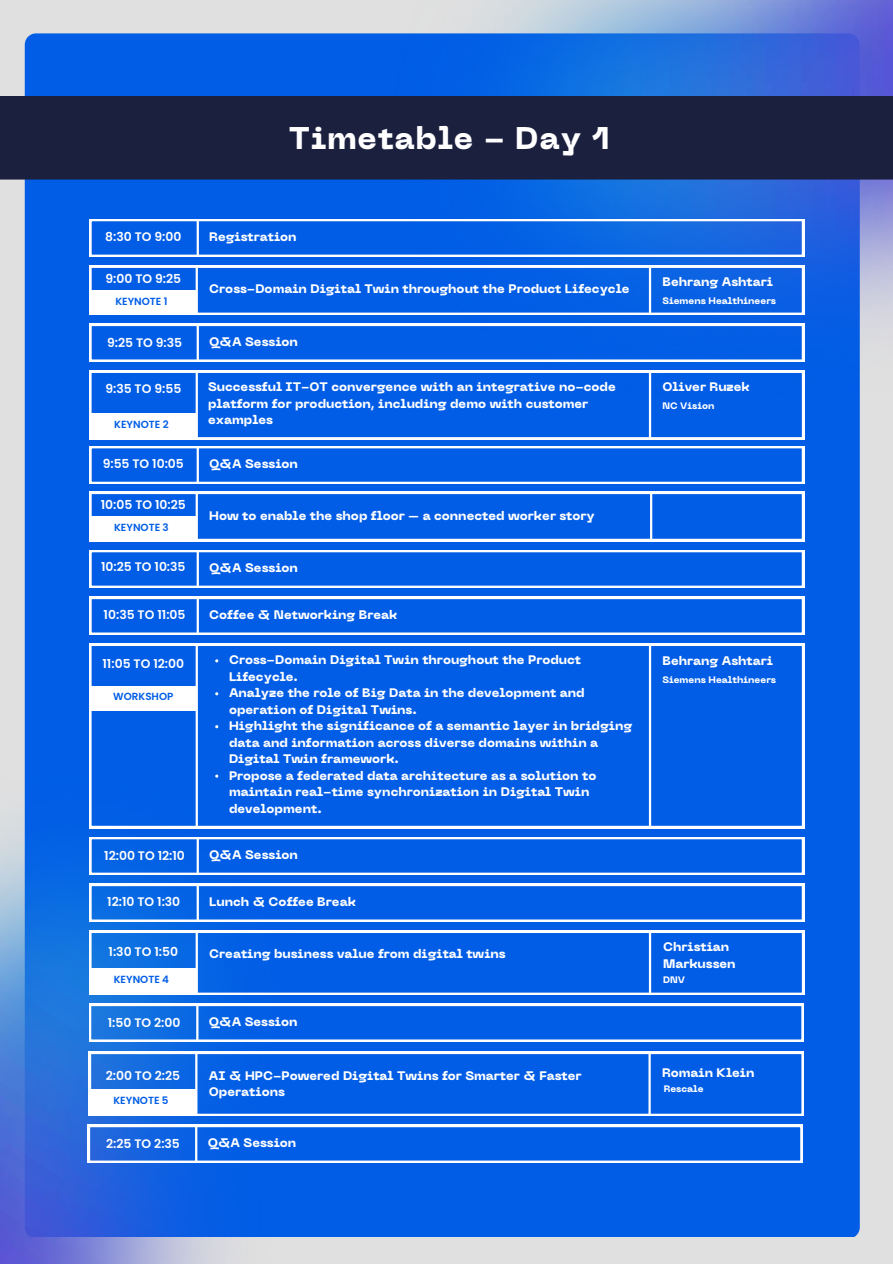
<style>
.page{position:relative;width:893px;height:1264px;background:#fff}
.page>*{position:absolute;margin:0;border:0;box-sizing:border-box;transform-origin:0 0}
.t1{font:800 31.2px "PP Neue Machina";letter-spacing:.025em;color:#fff}
.t2{font:800 12.3px/16.5px "PP Neue Machina";color:#fff}
.t3{font:600 12.3px "Poppins";color:#fff}
.t4{font:600 10.35px "Poppins";color:#015de6}
.t5{font:800 9.3px "PP Neue Machina";color:#fff}
</style>
<div class="page">
<div style="left:0;top:0;width:892px;height:1263px;background:#e0e0e0"></div>
<div style="left:25px;top:33px;width:834px;height:1203px;background:#015de6"></div>
<img style="left:396px;top:0;width:496px;height:396px">
<img style="left:0;top:642px;width:547px;height:621px">
<div style="left:0;top:96px;width:892px;height:83px;background:#1c203f"></div>
<svg style="left:89px;top:266px;width:715px;height:49px;background:#1a6de7"></svg>
<hr style="left:196px;top:267px;width:2px;height:48px;background:#fff">
<div style="left:89px;top:290px;width:108px;height:25px;background:#fff"></div>
<hr style="left:649px;top:267px;width:2px;height:48px;background:#fff">
<svg style="left:89px;top:219px;width:715px;height:38px;background:#2775e7"></svg>
<hr style="left:197px;top:219px;width:2px;height:38px;background:#fff">
<svg style="left:89px;top:324px;width:715px;height:38px;background:#2272e8"></svg>
<hr style="left:197px;top:324px;width:2px;height:38px;background:#fff">
<svg style="left:89px;top:371px;width:715px;height:68px;background:#1167e7"></svg>
<hr style="left:196px;top:372px;width:2px;height:67px;background:#fff">
<div style="left:89px;top:413px;width:108px;height:24px;background:#fff"></div>
<hr style="left:649px;top:371px;width:2px;height:68px;background:#fff">
<svg style="left:89px;top:492px;width:715px;height:49px;background:#196ce8"></svg>
<hr style="left:196px;top:493px;width:2px;height:48px;background:#fff">
<div style="left:89px;top:516px;width:108px;height:25px;background:#fff"></div>
<svg style="left:89px;top:550px;width:715px;height:38px;background:#2171e9"></svg>
<hr style="left:197px;top:550px;width:2px;height:38px;background:#fff">
<svg style="left:89px;top:597px;width:715px;height:37px;background:#1b6ee8"></svg>
<hr style="left:197px;top:597px;width:2px;height:37px;background:#fff">
<div style="left:89px;top:643px;width:715px;height:185px;background:#015de6"></div>
<hr style="left:196px;top:645px;width:2px;height:183px;background:#fff">
<div style="left:89px;top:685px;width:108px;height:25px;background:#fff"></div>
<hr style="left:649px;top:644px;width:2px;height:184px;background:#fff">
<svg style="left:89px;top:837px;width:715px;height:37px;background:#1c6ee8"></svg>
<hr style="left:197px;top:837px;width:2px;height:37px;background:#fff">
<svg style="left:89px;top:883px;width:715px;height:38px;background:#2273e8"></svg>
<hr style="left:197px;top:883px;width:2px;height:38px;background:#fff">
<svg style="left:89px;top:930px;width:715px;height:64px;background:#156be7"></svg>
<hr style="left:196px;top:932px;width:2px;height:62px;background:#fff">
<div style="left:89px;top:968px;width:108px;height:25px;background:#fff"></div>
<hr style="left:649px;top:932px;width:2px;height:62px;background:#fff">
<svg style="left:89px;top:1003px;width:714px;height:38px;background:#2374e8"></svg>
<hr style="left:196px;top:1003px;width:2px;height:38px;background:#fff">
<svg style="left:89px;top:1051px;width:714px;height:64px;background:#166ae7"></svg>
<hr style="left:195px;top:1053px;width:2px;height:62px;background:#fff">
<div style="left:89px;top:1089px;width:108px;height:25px;background:#fff"></div>
<hr style="left:648px;top:1053px;width:2px;height:62px;background:#fff">
<svg style="left:88px;top:1124px;width:714px;height:38px;background:#2472e8"></svg>
<hr style="left:195px;top:1124px;width:2px;height:38px;background:#fff">
<svg style="left:89px;top:446px;width:715px;height:38px;background:#2171e9"></svg>
<hr style="left:197px;top:446px;width:2px;height:38px;background:#fff">
<hr style="left:650px;top:492px;width:2px;height:49px;background:#fff">
<h1 class="t1" style="left:289px;top:126px;width:322px">Timetable - Day 1</h1>
<p class="t3" style="left:105px;top:228px;width:78px">8:30 TO 9:00</p>
<p class="t2" style="left:209px;top:230px;width:89px">Registration</p>
<p class="t3" style="left:105px;top:270px;width:77px">9:00 TO 9:25</p>
<p class="t4" style="left:115px;top:294px;width:54px">KEYNOTE 1</p>
<p class="t2" style="left:209px;top:282px;width:422px">Cross-Domain Digital Twin throughout the Product Lifecycle</p>
<p class="t3" style="left:107px;top:333px;width:77px">9:25 TO 9:35</p>
<p class="t2" style="left:209px;top:334px;width:90px">Q&amp;A Session</p>
<p class="t3" style="left:105px;top:380px;width:77px">9:35 TO 9:55</p>
<p class="t2" style="left:208px;top:380px;width:409px">Successful IT-OT convergence with an integrative no-code platform for production, including demo with customer</p>
<p class="t4" style="left:114px;top:417px;width:56px">KEYNOTE 2</p>
<p class="t2" style="left:208px;top:413px;width:66px">examples</p>
<p class="t3" style="left:103px;top:455px;width:83px">9:55 TO 10:05</p>
<p class="t2" style="left:209px;top:457px;width:90px">Q&amp;A Session</p>
<p class="t2" style="left:662px;top:275px;width:112px">Behrang Ashtari</p>
<p class="t5" style="left:662px;top:297px;width:115px">Siemens Healthineers</p>
<p class="t2" style="left:662px;top:380px;width:89px">Oliver Ruzek</p>
<p class="t5" style="left:662px;top:402px;width:53px">NC Vision</p>
<p class="t3" style="left:101px;top:496px;width:87px">10:05 TO 10:25</p>
<p class="t2" style="left:209px;top:508px;width:387px">How to enable the shop floor – a connected worker story</p>
<p class="t4" style="left:114px;top:520px;width:56px">KEYNOTE 3</p>
<p class="t3" style="left:101px;top:558px;width:86px">10:25 TO 10:35</p>
<p class="t2" style="left:209px;top:560px;width:90px">Q&amp;A Session</p>
<p class="t3" style="left:104px;top:606px;width:83px">10:35 TO 11:05</p>
<p class="t2" style="left:209px;top:607px;width:190px">Coffee &amp; Networking Break</p>
<p class="t3" style="left:102px;top:655px;width:83px">11:05 TO 12:00</p>
<p class="t2" style="left:229px;top:653px;width:404px">Cross-Domain Digital Twin throughout the Product Lifecycle.<br>Analyze the role of Big Data in the development and operation of Digital Twins.<br>Highlight the significance of a semantic layer in bridging data and information across diverse domains within a Digital Twin framework.<br>Propose a federated data architecture as a solution to maintain real-time synchronization in Digital Twin development.</p>
<p class="t2" style="left:662px;top:653px;width:112px">Behrang Ashtari</p>
<p class="t5" style="left:662px;top:676px;width:115px">Siemens Healthineers</p>
<p class="t4" style="left:113px;top:689px;width:62px">WORKSHOP</p>
<p class="t3" style="left:104px;top:847px;width:82px">12:00 TO 12:10</p>
<p class="t2" style="left:209px;top:847px;width:90px">Q&amp;A Session</p>
<p class="t3" style="left:107px;top:893px;width:75px">12:10 TO 1:30</p>
<p class="t2" style="left:209px;top:894px;width:148px">Lunch &amp; Coffee Break</p>
<p class="t3" style="left:109px;top:943px;width:71px">1:30 TO 1:50</p>
<p class="t2" style="left:209px;top:947px;width:298px">Creating business value from digital twins</p>
<p class="t4" style="left:114px;top:972px;width:57px">KEYNOTE 4</p>
<p class="t3" style="left:108px;top:1013px;width:74px">1:50 TO 2:00</p>
<p class="t2" style="left:209px;top:1014px;width:90px">Q&amp;A Session</p>
<p class="t3" style="left:106px;top:1066px;width:76px">2:00 TO 2:25</p>
<p class="t2" style="left:209px;top:1068px;width:374px">AI &amp; HPC-Powered Digital Twins for Smarter &amp; Faster<br>Operations</p>
<p class="t4" style="left:113px;top:1093px;width:57px">KEYNOTE 5</p>
<p class="t3" style="left:106px;top:1134px;width:75px">2:25 TO 2:35</p>
<p class="t2" style="left:208px;top:1135px;width:90px">Q&amp;A Session</p>
<p class="t2" style="left:663px;top:940px;width:74px">Christian<br>Markussen</p>
<p class="t5" style="left:663px;top:976px;width:23px">DNV</p>
<p class="t2" style="left:662px;top:1066px;width:94px">Romain Klein</p>
<p class="t5" style="left:663px;top:1084px;width:42px">Rescale</p>
</div>
